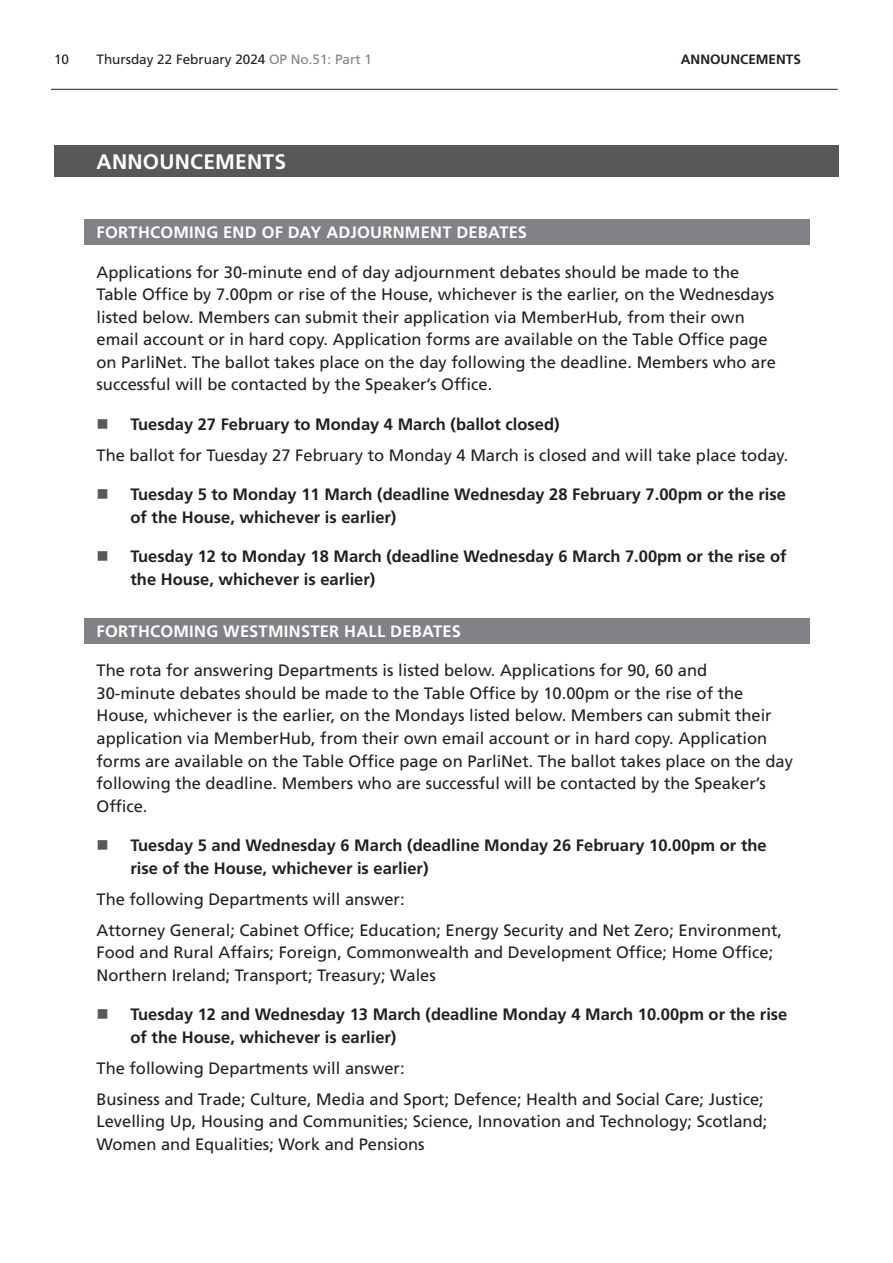
<style>
.page{position:relative;width:893px;height:1263px;background:#fff}
.page>*{position:absolute;margin:0;border:0;box-sizing:border-box;transform-origin:0 0}
.Heading1Grey{font:700 21px "Frutiger LT Std";letter-spacing:.015em;color:#fff}
.t1{font:16.5px/22.5px "Frutiger LT Std";color:#231f20}
.t2{font:700 16.5px/22.5px "Frutiger LT Std";color:#231f20}
.Heading2Grey{font:700 16.5px "Frutiger LT Std";letter-spacing:.015em;color:#fff}
.t3{font:13.5px "Frutiger LT Std";color:#231f20}
.t4{font:700 13.5px "Frutiger LT Std";color:#231f20}
.s1{color:#808285}
</style>
<div class="page">
<hr style="left:51px;top:89px;width:787px;height:1px;background:#231f20">
<div style="left:54px;top:146px;width:785px;height:31px;background:#57585a"></div>
<div style="left:84px;top:219px;width:725px;height:25px;background:#808285"></div>
<div style="left:84px;top:618px;width:725px;height:25px;background:#808285"></div>
<p class="t3" style="left:54px;top:52px;width:17px">10</p>
<p class="t3" style="left:97px;top:52px;width:277px">Thursday 22 February 2024 <span class="s1">OP No.51: Part 1</span></p>
<p class="t4" style="left:681px;top:52px;width:50px">Announcements</p>
<h2 class="Heading1Grey" style="left:97px;top:149px;width:191px">ANNOUNCEMENTS</h2>
<h2 class="Heading2Grey" style="left:97px;top:223px;width:432px">FORTHCOMING END OF DAY ADJOURNMENT DEBATES</h2>
<p class="t1" style="left:97px;top:261px;width:681px">Applications for 30-minute end of day adjournment debates should be made to the Table Office by 7.00pm or rise of the House, whichever is the earlier, on the Wednesdays listed below. Members can submit their application via MemberHub, from their own email account or in hard copy. Application forms are available on the Table Office page on ParliNet. The ballot takes place on the day following the deadline. Members who are successful will be contacted by the Speaker’s Office.</p>
<p class="t2" style="left:131px;top:413px;width:431px">Tuesday 27 February to Monday 4 March (ballot closed)</p>
<p class="t1" style="left:97px;top:444px;width:693px">The ballot for Tuesday 27 February to Monday 4 March is closed and will take place today.</p>
<p class="t2" style="left:131px;top:483px;width:657px">Tuesday 5 to Monday 11 March (deadline Wednesday 28 February 7.00pm or the rise of the House, whichever is earlier)</p>
<p class="t2" style="left:131px;top:545px;width:657px">Tuesday 12 to Monday 18 March (deadline Wednesday 6 March 7.00pm or the rise of the House, whichever is earlier)</p>
<h2 class="Heading2Grey" style="left:97px;top:621px;width:366px">FORTHCOMING WESTMINSTER HALL DEBATES</h2>
<p class="t1" style="left:97px;top:659px;width:698px">The rota for answering Departments is listed below. Applications for 90, 60 and<br>30-minute debates should be made to the Table Office by 10.00pm or the rise of the House, whichever is the earlier, on the Mondays listed below. Members can submit their application via MemberHub, from their own email account or in hard copy. Application forms are available on the Table Office page on ParliNet. The ballot takes place on the day following the deadline. Members who are successful will be contacted by the Speaker’s Office.</p>
<p class="t2" style="left:131px;top:834px;width:638px">Tuesday 5 and Wednesday 6 March (deadline Monday 26 February 10.00pm or the rise of the House, whichever is earlier)</p>
<p class="t1" style="left:97px;top:888px;width:310px">The following Departments will answer:</p>
<p class="t1" style="left:97px;top:919px;width:687px">Attorney General; Cabinet Office; Education; Energy Security and Net Zero; Environment,<br>Food and Rural Affairs; Foreign, Commonwealth and Development Office; Home Office;<br>Northern Ireland; Transport; Treasury; Wales</p>
<p class="t2" style="left:131px;top:1003px;width:658px">Tuesday 12 and Wednesday 13 March (deadline Monday 4 March 10.00pm or the rise of the House, whichever is earlier)</p>
<p class="t1" style="left:97px;top:1057px;width:310px">The following Departments will answer:</p>
<p class="t1" style="left:97px;top:1088px;width:672px">Business and Trade; Culture, Media and Sport; Defence; Health and Social Care; Justice;<br>Levelling Up, Housing and Communities; Science, Innovation and Technology; Scotland;<br>Women and Equalities; Work and Pensions</p>
</div>
